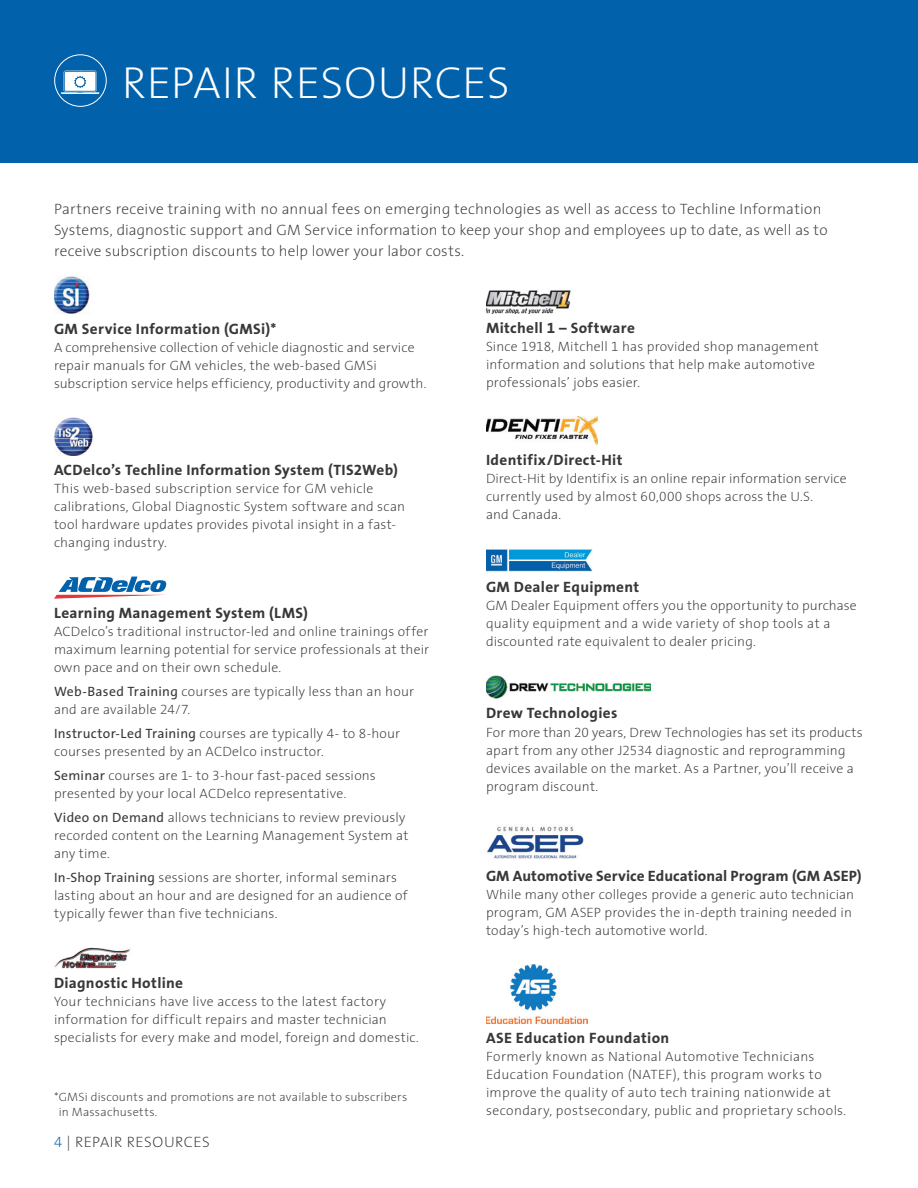
<style>
.page{position:relative;width:918px;height:1188px;background:#fff}
.page>*{position:absolute;margin:0;border:0;box-sizing:border-box;transform-origin:0 0}
.t1{font:300 45px "GM Sans";letter-spacing:.005em;color:#fff}
.t2{font:300 15px/21px "GM Sans";letter-spacing:.015em;color:#383839}
.t3{font:700 15px "GM Sans";letter-spacing:.02em;color:#383839}
.t4{font:700 15px "GM Sans";color:#383839}
.t5{font:300 15px "GM Sans";letter-spacing:.035em;color:#383839}
.t6{font:300 13.5px/18px "GM Sans";letter-spacing:.015em;color:#383839}
.t7{font:300 12px/15px "GM Sans";letter-spacing:.02em;color:#383839}
.s1{font-weight:400}
.s2{color:#0161aa}
</style>
<div class="page">
<div style="left:0;top:0;width:918px;height:163px;background:#0161aa"></div>
<img style="left:54px;top:276px;width:36px;height:38px">
<img style="left:54px;top:417px;width:39px;height:39px">
<svg style="left:54px;top:577px;width:113px;height:22px"></svg>
<img style="left:54px;top:948px;width:76px;height:20px">
<img style="left:486px;top:290px;width:85px;height:24px">
<img style="left:486px;top:417px;width:112px;height:29px">
<img style="left:486px;top:549px;width:106px;height:23px">
<img style="left:486px;top:675px;width:164px;height:23px">
<img style="left:487px;top:826px;width:97px;height:33px">
<img style="left:486px;top:964px;width:101px;height:60px">
<svg style="left:54px;top:54px;width:53px;height:53px"></svg>
<h1 class="t1" style="left:122px;top:66px;width:390px">REPAIR RESOURCES</h1>
<p class="t2" style="left:54px;top:199px;width:775px">Partners receive training with no annual fees on emerging technologies as well as access to Techline Information<br>Systems, diagnostic support and GM Service information to keep your shop and employees up to date, as well as to receive subscription discounts to help lower your labor costs.</p>
<p class="t3" style="left:54px;top:323px;width:224px">GM Service Information (GMSi)*</p>
<p class="t6" style="left:54px;top:340px;width:374px">A comprehensive collection of vehicle diagnostic and service repair manuals for GM vehicles, the web-based GMSi subscription service helps efficiency, productivity and growth.</p>
<p class="t3" style="left:54px;top:465px;width:346px">ACDelco’s Techline Information System (TIS2Web)</p>
<p class="t6" style="left:54px;top:481px;width:353px">This web-based subscription service for GM vehicle calibrations, Global Diagnostic System software and scan tool hardware updates provides pivotal insight in a fast&shy;changing industry.</p>
<p class="t3" style="left:54px;top:608px;width:255px">Learning Management System (LMS)</p>
<p class="t6" style="left:54px;top:624px;width:377px;text-align:justify">ACDelco’s traditional instructor-led and online trainings offer maximum learning potential for service professionals at their own pace and on their own schedule.</p>
<p class="t6" style="left:54px;top:684px;width:362px"><span class="s1">Web-Based Training</span> courses are typically less than an hour and are available 24/7.</p>
<p class="t6" style="left:54px;top:726px;width:348px"><span class="s1">Instructor-Led Training</span> courses are typically 4- to 8-hour courses presented by an ACDelco instructor.</p>
<p class="t6" style="left:54px;top:768px;width:323px"><span class="s1">Seminar</span> courses are 1- to 3-hour fast-paced sessions presented by your local ACDelco representative.</p>
<p class="t6" style="left:54px;top:810px;width:356px"><span class="s1">Video on Demand</span> allows technicians to review previously recorded content on the Learning Management System at any time.</p>
<p class="t6" style="left:54px;top:870px;width:355px"><span class="s1">In-Shop Training</span> sessions are shorter, informal seminars lasting about an hour and are designed for an audience of typically fewer than five technicians.</p>
<p class="t3" style="left:54px;top:977px;width:131px">Diagnostic Hotline</p>
<p class="t6" style="left:54px;top:993px;width:366px">Your technicians have live access to the latest factory information for difficult repairs and master technician specialists for every make and model, foreign and domestic.</p>
<p class="t7" style="left:59px;top:1091px;width:350px;text-indent:-5px">* GMSi discounts and promotions are not available to subscribers in Massachusetts.</p>
<p class="t5" style="left:54px;top:1136px;width:157px"><span class="s2">4</span> | REPAIR RESOURCES</p>
<p class="t3" style="left:486px;top:323px;width:150px">Mitchell 1 – Software</p>
<p class="t6" style="left:486px;top:339px;width:335px">Since 1918, Mitchell 1 has provided shop management information and solutions that help make automotive professionals’ jobs easier.</p>
<p class="t3" style="left:486px;top:455px;width:138px">Identifix/Direct-Hit</p>
<p class="t6" style="left:486px;top:471px;width:362px">Direct-Hit by Identifix is an online repair information service currently used by almost 60,000 shops across the U.S.<br>and Canada.</p>
<p class="t3" style="left:486px;top:581px;width:155px">GM Dealer Equipment</p>
<p class="t6" style="left:486px;top:598px;width:372px">GM Dealer Equipment offers you the opportunity to purchase quality equipment and a wide variety of shop tools at a discounted rate equivalent to dealer pricing.</p>
<p class="t3" style="left:486px;top:707px;width:133px">Drew Technologies</p>
<p class="t6" style="left:486px;top:725px;width:378px">For more than 20 years, Drew Technologies has set its products apart from any other J2534 diagnostic and reprogramming devices available on the market. As a Partner, you’ll receive a program discount.</p>
<p class="t4" style="left:486px;top:870px;width:377px">GM Automotive Service Educational Program (GM ASEP)</p>
<p class="t6" style="left:486px;top:887px;width:370px">While many other colleges provide a generic auto technician program, GM ASEP provides the in-depth training needed in today’s high-tech automotive world.</p>
<p class="t3" style="left:486px;top:1033px;width:185px">ASE Education Foundation</p>
<p class="t6" style="left:486px;top:1049px;width:362px">Formerly known as National Automotive Technicians Education Foundation (NATEF), this program works to improve the quality of auto tech training nationwide at secondary, postsecondary, public and proprietary schools.</p>
</div>
